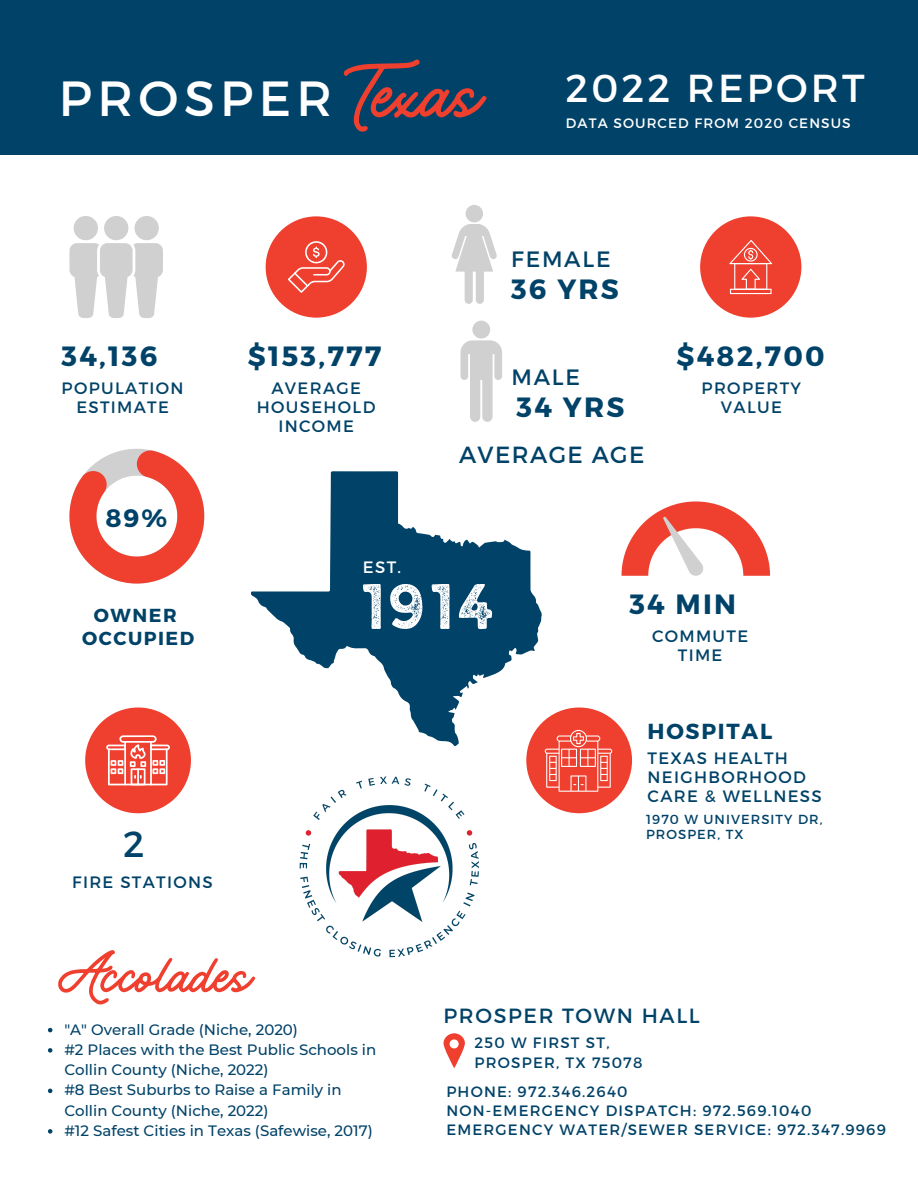
<style>
.page{position:relative;width:918px;height:1188px;background:#fff}
.page>*{position:absolute;margin:0;border:0;box-sizing:border-box;transform-origin:0 0}
.t1{font:60.75px "JA Jaya Giri Sans Rough";color:#fff}
.t2{font:60.15px "Vintage Rotter";color:#ef3f2e}
.t3{font:49.35px "Montserrat";letter-spacing:.11em;color:#fff}
.t4{font:39px "Montserrat";letter-spacing:.08em;color:#fff}
.t5{font:36.3px "Montserrat";color:#014268}
.t6{font:700 27.9px "Montserrat";letter-spacing:.08em;color:#014268}
.t7{font:700 25.2px "Montserrat";color:#014268}
.t8{font:23.4px "Montserrat";letter-spacing:.06em;color:#014268}
.t9{font:22.2px "Montserrat";letter-spacing:.08em;color:#014268}
.t10{font:700 21.75px "Montserrat";letter-spacing:.08em;color:#014268}
.t11{font:20.55px "Montserrat";letter-spacing:.08em;color:#014268}
.t12{font:700 18.9px/22.5px "Montserrat";letter-spacing:.08em;color:#014268;text-align:center}
.t13{font:16.5px/19.2px "Montserrat";letter-spacing:.08em;color:#014268;text-align:center}
.t14{font:16.5px "Montserrat";color:#fff}
.t15{font:500 15px/20.2px "Montserrat";color:#014268}
.t16{font:15px/19.2px "Montserrat";letter-spacing:.08em;color:#014268}
.t17{font:13.65px "Montserrat";letter-spacing:.08em;color:#fff}
.t18{font:13.2px/15.1px "Montserrat";letter-spacing:.08em;color:#014268}
.s1{font-family:"Vintage Rotter";font-size:82.65px;color:#ef3f2e}
</style>
<div class="page">
<div style="left:0;top:0;width:918px;height:154px;background:#014268"></div>
<svg style="left:69px;top:216px;width:94px;height:102px"></svg>
<div style="left:266px;top:216px;width:101px;height:102px;background:#ef3f2e;border-radius:50%"></div>
<svg style="left:288px;top:241px;width:57px;height:52px"></svg>
<div style="left:466px;top:205px;width:17px;height:17px;background:#d0d0d0;border-radius:50%"></div>
<svg style="left:452px;top:224px;width:45px;height:80px"></svg>
<div style="left:472px;top:321px;width:18px;height:18px;background:#d0d0d0;border-radius:50%"></div>
<svg style="left:461px;top:340px;width:41px;height:82px"></svg>
<svg style="left:251px;top:471px;width:291px;height:276px"></svg>
<svg style="left:69px;top:449px;width:135px;height:135px"></svg>
<div style="left:700px;top:216px;width:101px;height:102px;background:#ef3f2e;border-radius:50%"></div>
<svg style="left:729px;top:240px;width:43px;height:54px"></svg>
<svg style="left:622px;top:502px;width:148px;height:74px"></svg>
<svg style="left:85px;top:708px;width:106px;height:105px"></svg>
<div style="left:526px;top:708px;width:106px;height:105px;background:#ef3f2e;border-radius:50%"></div>
<svg style="left:545px;top:730px;width:67px;height:62px"></svg>
<svg style="left:444px;top:1033px;width:21px;height:35px"></svg>
<img style="left:299px;top:776px;width:180px;height:182px">
<svg style="left:48px;top:1028px;width:4px;height:4px"></svg>
<svg style="left:48px;top:1048px;width:4px;height:5px"></svg>
<svg style="left:48px;top:1089px;width:4px;height:4px"></svg>
<svg style="left:48px;top:1129px;width:4px;height:5px"></svg>
<h3 class="t3" style="left:59px;top:67px;width:275px">PROSPER</h3>
<h3 class="t4" style="left:343px;top:62px;width:523px"><span class="s1">Texas</span> 2022 REPORT</h3>
<p class="t17" style="left:566px;top:114px;width:286px">DATA SOURCED FROM 2020 CENSUS</p>
<h3 class="t9" style="left:511px;top:245px;width:101px">FEMALE</h3>
<h3 class="t6" style="left:511px;top:271px;width:109px">36 YRS</h3>
<h3 class="t6" style="left:62px;top:338px;width:97px">34,136</h3>
<p class="t13" style="left:62px;top:378px;width:123px">POPULATION<br>ESTIMATE</p>
<h3 class="t7" style="left:105px;top:502px;width:63px">89%</h3>
<p class="t12" style="left:82px;top:603px;width:114px">OWNER<br>OCCUPIED</p>
<h3 class="t5" style="left:123px;top:821px;width:23px">2</h3>
<p class="t13" style="left:72px;top:872px;width:142px">FIRE STATIONS</p>
<h3 class="t6" style="left:248px;top:338px;width:135px">$153,777</h3>
<p class="t13" style="left:257px;top:378px;width:120px">AVERAGE<br>HOUSEHOLD<br>INCOME</p>
<p class="t14" style="left:363px;top:556px;width:40px">EST.</p>
<h3 class="t9" style="left:512px;top:363px;width:70px">MALE</h3>
<h3 class="t6" style="left:517px;top:389px;width:109px">34 YRS</h3>
<h3 class="t8" style="left:459px;top:440px;width:187px">AVERAGE AGE</h3>
<h3 class="t6" style="left:677px;top:338px;width:150px">$482,700</h3>
<p class="t13" style="left:702px;top:378px;width:101px">PROPERTY<br>VALUE</p>
<h1 class="t1" style="left:363px;top:581px;width:137px">1914</h1>
<h3 class="t6" style="left:629px;top:586px;width:108px">34 MIN</h3>
<p class="t13" style="left:652px;top:626px;width:98px">COMMUTE<br>TIME</p>
<h3 class="t10" style="left:648px;top:717px;width:126px">HOSPITAL</h3>
<p class="t13" style="left:648px;top:748px;width:176px;text-align:left">TEXAS HEALTH<br>NEIGHBORHOOD<br>CARE &amp; WELLNESS</p>
<p class="t18" style="left:646px;top:811px;width:178px">1970 W UNIVERSITY DR,<br>PROSPER, TX</p>
<h2 class="t2" style="left:58px;top:938px;width:195px">Accolades</h2>
<p class="t15" style="left:64px;top:1019px;width:313px">"A" Overall Grade (Niche, 2020)<br>#2 Places with the Best Public Schools in Collin County (Niche, 2022)<br>#8 Best Suburbs to Raise a Family in Collin County (Niche, 2022)<br>#12 Safest Cities in Texas (Safewise, 2017)</p>
<h3 class="t11" style="left:444px;top:1003px;width:258px">PROSPER TOWN HALL</h3>
<p class="t16" style="left:475px;top:1032px;width:169px;line-height:20.2px">250 W FIRST ST,<br>PROSPER, TX 75078</p>
<p class="t16" style="left:446px;top:1081px;width:441px">PHONE: 972.346.2640<br>NON-EMERGENCY DISPATCH: 972.569.1040<br>EMERGENCY WATER/SEWER SERVICE: 972.347.9969</p>
</div>
